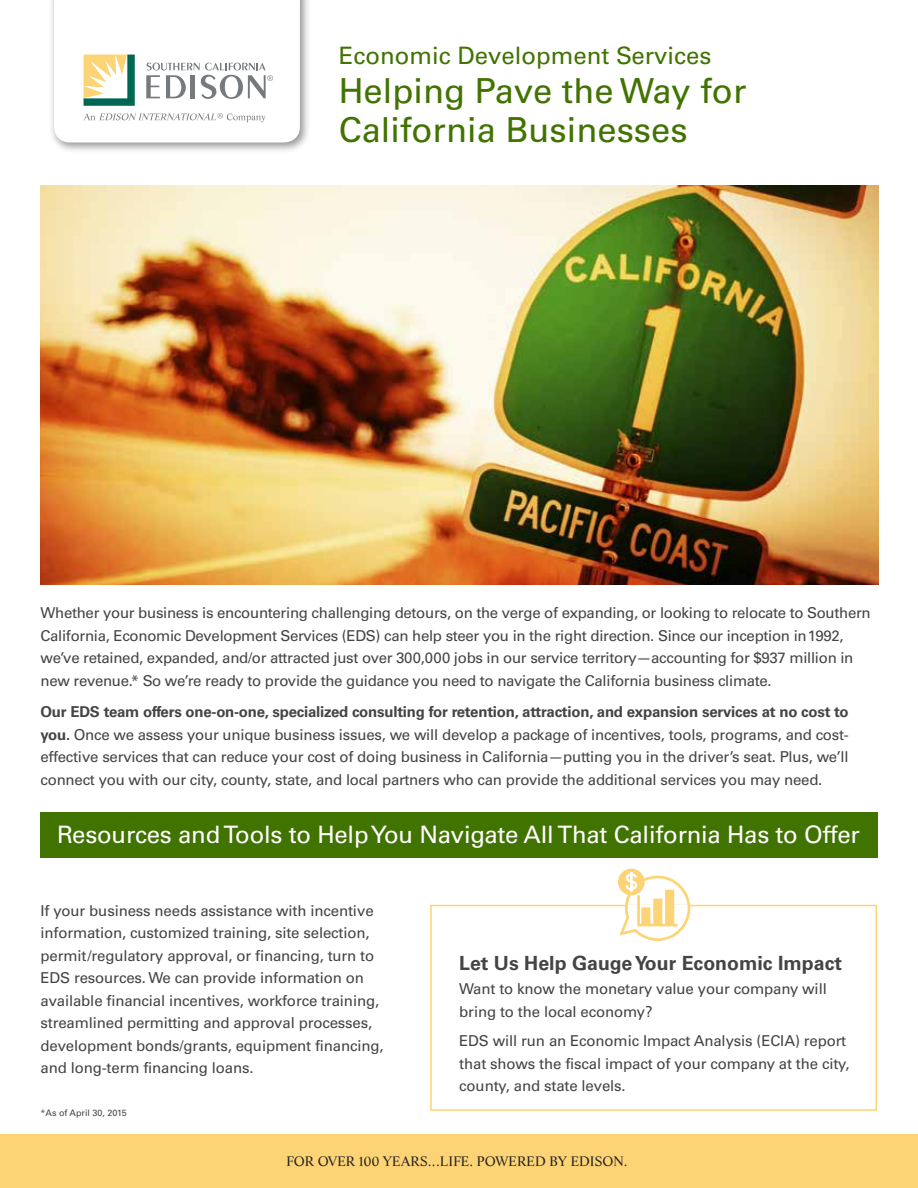
<style>
.page{position:relative;width:918px;height:1188px;background:#fff}
.page>*{position:absolute;margin:0;border:0;box-sizing:border-box;transform-origin:0 0}
.t1{font:34.5px/39px "Univers LT Std";color:#417300}
.t2{font:24px "Univers LT Std";letter-spacing:-.01em;color:#fff}
.t3{font:24px "Univers LT Std";color:#417300}
.t4{font:700 19.5px "Univers LT Std";color:#444}
.t5{font:15px/22.5px "Univers LT Std";letter-spacing:-.01em;color:#444}
.t6{font:13.5px "Life LT Std";color:#222}
.t7{font:9px "Univers LT Std";color:#444}
.s1{font-weight:700}
</style>
<div class="page">
<div style="left:49px;top:0;width:262px;height:153px;background:#000;opacity:.43"></div>
<svg style="left:54px;top:0;width:246px;height:142px"></svg>
<div style="left:0;top:1134px;width:918px;height:54px;background:#fdd475"></div>
<img style="left:40px;top:186px;width:838px;height:399px">
<div style="left:430px;top:905px;width:447px;height:206px;border:2px solid #fdd475"></div>
<div style="left:40px;top:812px;width:838px;height:45px;background:#417300"></div>
<svg style="left:618px;top:869px;width:72px;height:72px"></svg>
<h1 class="t3" style="left:339px;top:41px;width:374px">Economic Development Services</h1>
<h1 class="t1" style="left:339px;top:71px;width:409px">Helping Pave the Way for<br>California Businesses</h1>
<p class="t5" style="left:40px;top:602px;width:832px">Whether your business is encountering challenging detours, on the verge of expanding, or looking to relocate to Southern California, Economic Development Services (EDS) can help steer you in the right direction. Since our inception in 1992, we’ve retained, expanded, and/or attracted just over 300,000 jobs in our service territory—accounting for $937 million in new revenue.* So we’re ready to provide the guidance you need to navigate the California business climate.</p>
<p class="t5" style="left:40px;top:701px;width:810px;text-align:justify"><span class="s1">Our EDS team offers one-on-one, specialized consulting for retention, attraction, and expansion services at no cost to you.</span> Once we assess your unique business issues, we will develop a package of incentives, tools, programs, and cost&shy;effective services that can reduce your cost of doing business in California—putting you in the driver’s seat. Plus, we’ll connect you with our city, county, state, and local partners who can provide the additional services you may need.</p>
<h1 class="t2" style="left:57px;top:820px;width:804px">Resources and Tools to Help You Navigate All That California Has to Offer</h1>
<p class="t5" style="left:40px;top:899px;width:345px">If your business needs assistance with incentive information, customized training, site selection, permit/regulatory approval, or financing, turn to EDS resources. We can provide information on available financial incentives, workforce training, streamlined permitting and approval processes, development bonds/grants, equipment financing, and long-term financing loans.</p>
<p class="t7" style="left:40px;top:1107px;width:88px">*As of April 30, 2015</p>
<h2 class="t4" style="left:459px;top:952px;width:384px">Let Us Help Gauge Your Economic Impact</h2>
<p class="t5" style="left:459px;top:978px;width:369px">Want to know the monetary value your company will bring to the local economy?</p>
<p class="t5" style="left:459px;top:1030px;width:392px">EDS will run an Economic Impact Analysis (ECIA) report that shows the fiscal impact of your company at the city, county, and state levels.</p>
<h2 class="t6" style="left:286px;top:1153px;width:343px">FOR OVER 100 YEARS...LIFE. POWERED BY EDISON.</h2>
</div>
